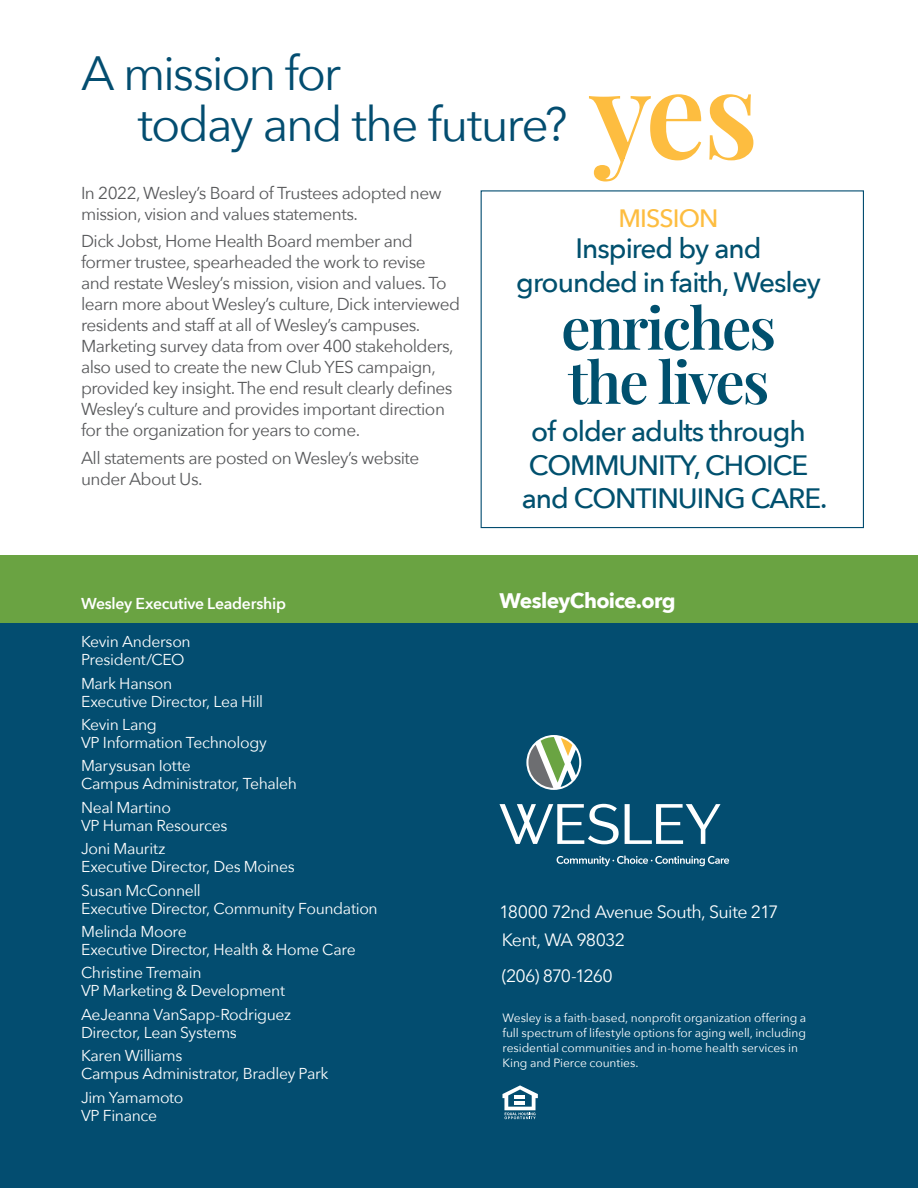
<style>
.page{position:relative;width:918px;height:1188px;background:#fff}
.page>*{position:absolute;margin:0;border:0;box-sizing:border-box;transform-origin:0 0}
.t1{font:58.2px/54.2px "Playfair Display";letter-spacing:-.035em;color:#00506e}
.t2{font:48px/51px "Avenir Next";letter-spacing:-.045em;color:#034d70}
.t3{font:500 27.9px/33.6px "Avenir Next";letter-spacing:-.035em;color:#00506e;text-align:center}
.t4{font:500 25.05px "Avenir Next";letter-spacing:-.035em;color:#fdbd40}
.t5{font:700 21px "Avenir Next";letter-spacing:-.03em;color:#fff}
.t6{font:17.85px/28.8px "Avenir Next";letter-spacing:-.04em;color:#fff}
.t7{font:17.85px "Avenir Next";letter-spacing:-.06em;color:#fff}
.t8{font:17.25px/21px "Avenir Next";letter-spacing:-.03em;color:#58595b}
.t9{font:15.75px/18px "Avenir Next";letter-spacing:-.025em;color:#fff}
.t10{font:600 15.75px "Avenir Next";letter-spacing:-.015em;color:#fff}
.t11{font:12px/15px "Avenir Next";letter-spacing:-.005em;color:#fff}
</style>
<div class="page">
<div style="left:0;top:555px;width:918px;height:633px;background:#034d70"></div>
<svg style="left:526px;top:735px;width:55px;height:55px"></svg>
<svg style="left:557px;top:856px;width:172px;height:10px"></svg>
<svg style="left:528px;top:737px;width:51px;height:51px"></svg>
<svg style="left:500px;top:804px;width:119px;height:40px"></svg>
<svg style="left:625px;top:804px;width:96px;height:40px"></svg>
<svg style="left:502px;top:1085px;width:36px;height:34px"></svg>
<hr style="left:515px;top:1101px;width:10px;height:4px;background:#fff">
<div style="left:0;top:555px;width:918px;height:67px;background:#6aa342"></div>
<div style="left:481px;top:190px;width:383px;height:338px;border:1px solid #034d70"></div>
<svg style="left:589px;top:94px;width:164px;height:88px"></svg>
<h2 class="t2" style="left:138px;top:46px;width:431px;text-indent:-57px">A mission for<br>today and the future?</h2>
<p class="t8" style="left:81px;top:182px;width:362px">In 2022, Wesley’s Board of Trustees adopted new mission, vision and values statements.</p>
<p class="t8" style="left:81px;top:230px;width:381px">Dick Jobst, Home Health Board member and former trustee, spearheaded the work to revise<br>and restate Wesley’s mission, vision and values. To learn more about Wesley’s culture, Dick interviewed residents and staff at all of Wesley’s campuses.<br>Marketing survey data from over 400 stakeholders, also used to create the new Club YES campaign, provided key insight. The end result clearly defines Wesley’s culture and provides important direction for the organization for years to come.</p>
<p class="t8" style="left:81px;top:447px;width:340px">All statements are posted on Wesley’s website under About Us.</p>
<p class="t10" style="left:81px;top:590px;width:207px">Wesley Executive Leadership</p>
<p class="t9" style="left:81px;top:632px;width:111px">Kevin Anderson<br>President/CEO</p>
<p class="t9" style="left:81px;top:673px;width:184px">Mark Hanson<br>Executive Director, Lea Hill</p>
<p class="t9" style="left:81px;top:715px;width:187px">Kevin Lang<br>VP Information Technology</p>
<p class="t9" style="left:81px;top:756px;width:218px">Marysusan Iotte<br>Campus Administrator, Tehaleh</p>
<p class="t9" style="left:81px;top:798px;width:148px">Neal Martino<br>VP Human Resources</p>
<p class="t9" style="left:81px;top:839px;width:215px">Joni Mauritz<br>Executive Director, Des Moines</p>
<p class="t9" style="left:81px;top:880px;width:298px">Susan McConnell<br>Executive Director, Community Foundation</p>
<p class="t9" style="left:81px;top:922px;width:276px">Melinda Moore<br>Executive Director, Health &amp; Home Care</p>
<p class="t9" style="left:81px;top:963px;width:206px">Christine Tremain<br>VP Marketing &amp; Development</p>
<p class="t9" style="left:81px;top:1005px;width:212px">AeJeanna VanSapp-Rodriguez<br>Director, Lean Systems</p>
<p class="t9" style="left:81px;top:1046px;width:249px">Karen Williams<br>Campus Administrator, Bradley Park</p>
<p class="t9" style="left:81px;top:1087px;width:104px">Jim Yamamoto<br>VP Finance</p>
<h3 class="t4" style="left:619px;top:197px;width:102px">MISSION</h3>
<h3 class="t3" style="left:516px;top:231px;width:306px">Inspired by and grounded in faith, Wesley</h3>
<h1 class="t1" style="left:561px;top:296px;width:216px">enriches the lives</h1>
<h3 class="t3" style="left:522px;top:414px;width:307px">of older adults through<br>COMMUNITY, CHOICE and CONTINUING CARE.</h3>
<p class="t5" style="left:500px;top:582px;width:178px">WesleyChoice.org</p>
<p class="t6" style="left:499px;top:896px;width:281px">18000 72nd Avenue South, Suite 217<br>Kent, WA 98032</p>
<p class="t7" style="left:502px;top:961px;width:112px">(206) 870-1260</p>
<p class="t11" style="left:502px;top:1010px;width:305px">Wesley is a faith-based, nonprofit organization offering a full spectrum of lifestyle options for aging well, including residential communities and in-home health services in King and Pierce counties.</p>
</div>
